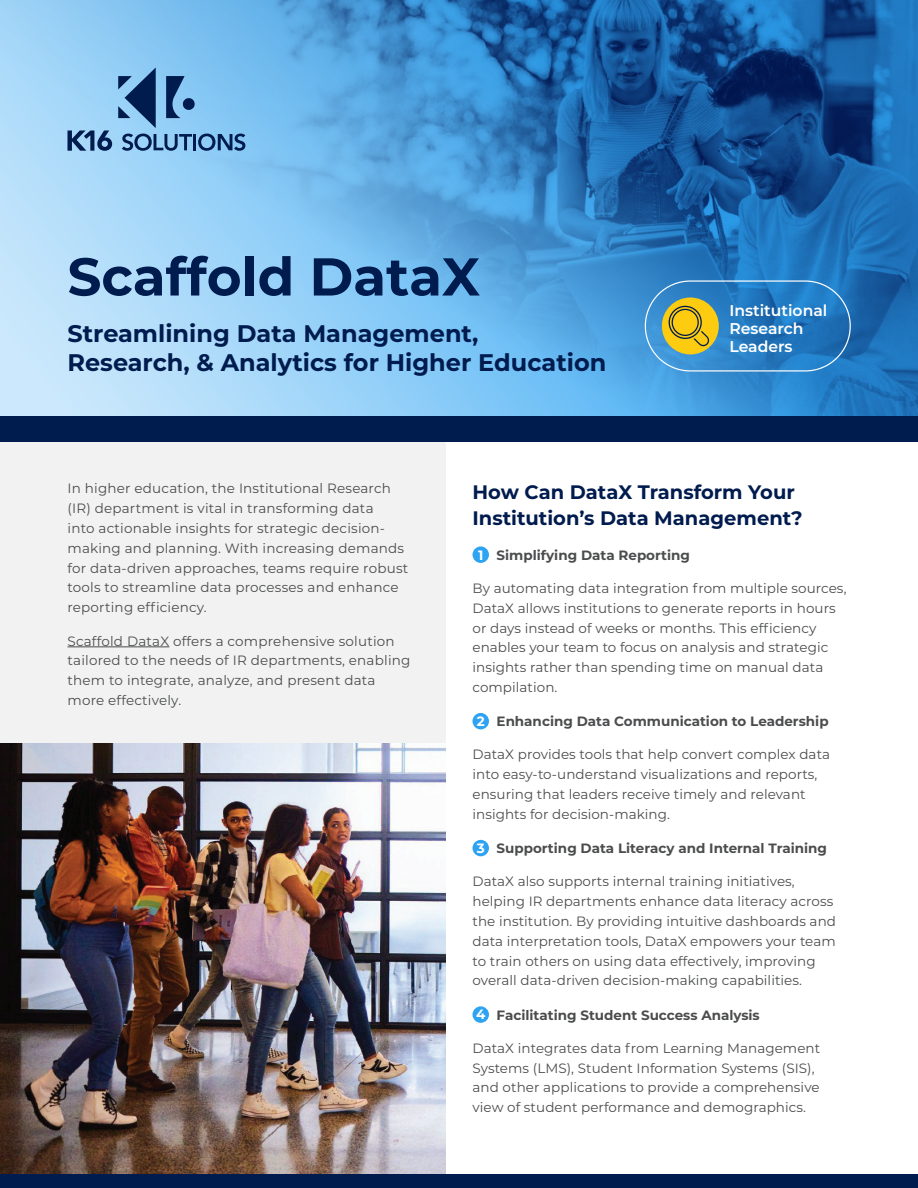
<style>
.page{position:relative;width:918px;height:1188px;background:#fff}
.page>*{position:absolute;margin:0;border:0;box-sizing:border-box;transform-origin:0 0}
.t1{font:700 53.1px "Montserrat";color:#001b4e}
.t2{font:700 24px/28.8px "Montserrat";color:#001b4e}
.Light_11ptx{font:700 19.5px/25.5px "Montserrat";color:#001b4e}
.Light_11ptx-2{font:600 15.6px/18px "Montserrat";color:#fff}
.Light_11ptx-3{font:13.5px/19.8px "Montserrat";letter-spacing:.005em;color:#4b4c4d}
.Light_11ptx-4{font:700 13.5px "Montserrat";color:#4b4c4d}
.Light_11ptx-5{font:700 13.5px "Montserrat";color:#fff}
</style>
<div class="page">
<div style="left:0;top:442px;width:446px;height:576px;background:#f2f2f2"></div>
<img style="left:0;top:0;width:918px;height:416px">
<hr style="left:68px;top:647px;width:101px;height:1px;background:#4b4c4d">
<div style="left:472px;top:546px;width:17px;height:17px;background:#2ea3f2;border-radius:50%"></div>
<div style="left:472px;top:713px;width:17px;height:16px;background:#2ea3f2;border-radius:50%"></div>
<div style="left:472px;top:840px;width:17px;height:16px;background:#2ea3f2;border-radius:50%"></div>
<div style="left:472px;top:1006px;width:17px;height:17px;background:#2ea3f2;border-radius:50%"></div>
<svg style="left:68px;top:130px;width:44px;height:21px"></svg>
<svg style="left:118px;top:67px;width:127px;height:84px;background:#6aa0cd"></svg>
<div style="left:0;top:416px;width:918px;height:26px;background:#001b4e"></div>
<img style="left:0;top:743px;width:446px;height:431px">
<div style="left:0;top:1174px;width:918px;height:14px;background:#001b4e"></div>
<div style="left:645px;top:280px;width:206px;height:92px;border:1px solid #fff;border-radius:45px"></div>
<div style="left:662px;top:298px;width:57px;height:56px;background:#fdcb0f;border-radius:50%"></div>
<svg style="left:669px;top:306px;width:40px;height:40px"></svg>
<p class="t1" style="left:68px;top:238px;width:414px">Scaffold DataX</p>
<p class="t2" style="left:68px;top:318px;width:540px">Streamlining Data Management,<br>Research, &amp; Analytics for Higher Education</p>
<p class="Light_11ptx-2" style="left:729px;top:300px;width:99px">Institutional<br>Research<br>Leaders</p>
<p class="Light_11ptx-3" style="left:68px;top:478px;width:342px">In higher education, the Institutional Research (IR) department is vital in transforming data<br>into actionable insights for strategic decision&shy;making and planning. With increasing demands for data-driven approaches, teams require robust tools to streamline data processes and enhance reporting efficiency.</p>
<p class="Light_11ptx-3" style="left:68px;top:630px;width:344px">Scaffold DataX offers a comprehensive solution tailored to the needs of IR departments, enabling them to integrate, analyze, and present data more effectively.</p>
<p class="Light_11ptx" style="left:472px;top:479px;width:332px">How Can DataX Transform Your<br>Institution’s Data Management?</p>
<p class="Light_11ptx-5" style="left:478px;top:545px;width:7px">1</p>
<p class="Light_11ptx-4" style="left:497px;top:545px;width:195px">Simplifying Data Reporting</p>
<p class="Light_11ptx-3" style="left:472px;top:578px;width:376px">By automating data integration from multiple sources, DataX allows institutions to generate reports in hours or days instead of weeks or months. This efficiency enables your team to focus on analysis and strategic insights rather than spending time on manual data compilation.</p>
<p class="Light_11ptx-5" style="left:477px;top:711px;width:9px">2</p>
<p class="Light_11ptx-4" style="left:497px;top:712px;width:334px">Enhancing Data Communication to Leadership</p>
<p class="Light_11ptx-3" style="left:472px;top:744px;width:359px">DataX provides tools that help convert complex data into easy-to-understand visualizations and reports, ensuring that leaders receive timely and relevant insights for decision-making.</p>
<p class="Light_11ptx-5" style="left:477px;top:838px;width:9px">3</p>
<p class="Light_11ptx-4" style="left:497px;top:839px;width:332px">Supporting Data Literacy and Internal Training</p>
<p class="Light_11ptx-3" style="left:472px;top:871px;width:365px">DataX also supports internal training initiatives, helping IR departments enhance data literacy across the institution. By providing intuitive dashboards and data interpretation tools, DataX empowers your team to train others on using data effectively, improving overall data-driven decision-making capabilities.</p>
<p class="Light_11ptx-5" style="left:476px;top:1005px;width:11px">4</p>
<p class="Light_11ptx-4" style="left:497px;top:1005px;width:265px">Facilitating Student Success Analysis</p>
<p class="Light_11ptx-3" style="left:472px;top:1038px;width:349px">DataX integrates data from Learning Management Systems (LMS), Student Information Systems (SIS), and other applications to provide a comprehensive view of student performance and demographics.</p>
</div>
